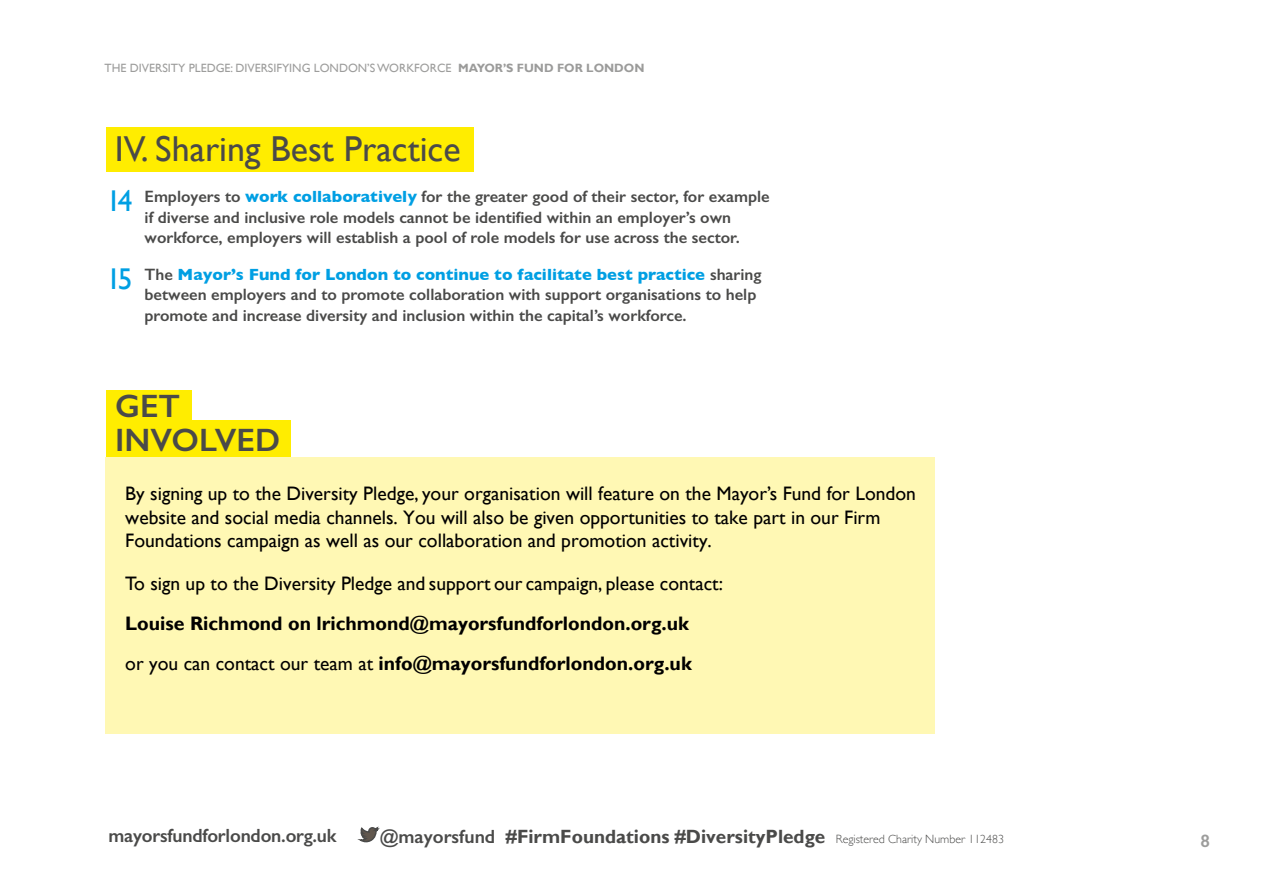
<style>
.page{position:relative;width:1263px;height:893px;background:#fff}
.page>*{position:absolute;margin:0;border:0;box-sizing:border-box;transform-origin:0 0}
.Heading_1_grey{font:36px "Gill Sans";color:#4a4a49}
.Title_box{font:600 32.4px/34.5px "Gill Sans";color:#4a4a49}
.t1{font:19.5px/23.4px "Gill Sans";color:#000}
.t2{font:700 19.5px/40.3px "Gill Sans";color:#000}
.BODY{font:700 19.2px "Gill Sans";color:#4a4a49}
.BODY-2{font:600 19.2px "Gill Sans";letter-spacing:-.01em;color:#4a4a49}
.t3{font:600 18px "Gill Sans";color:#9d9d9c}
.Large_numbers{font:600 16.5px/20.2px "Gill Sans";color:#4a4a49;text-align:center}
.t4{font:12px "Gill Sans";color:#9d9d9c}
.s1{font-weight:700;color:#9b9b9a}
.s2{font-weight:400;font-size:30px;color:#009fe3}
.s3{font-weight:700;color:#009fe3}
.s4{font-weight:400}
.s5{font-weight:600}
.s6{font-weight:300;font-size:12px}
</style>
<div class="page">
<svg style="left:357px;top:826px;width:23px;height:17px"></svg>
<div style="left:106px;top:390px;width:86px;height:36px;background:#ffed00"></div>
<div style="left:106px;top:420px;width:184px;height:37px;background:#ffed00"></div>
<div style="left:106px;top:128px;width:368px;height:44px;background:#ffed00"></div>
<div style="left:106px;top:457px;width:829px;height:277px;background:#fff8b4"></div>
<p class="t4" style="left:105px;top:61px;width:541px">THE DIVERSITY PLEDGE: DIVERSIFYING LONDON’S WORKFORCE <span class="s1">MAYOR’S FUND FOR LONDON</span></p>
<h2 class="Heading_1_grey" style="left:115px;top:128px;width:347px">IV. Sharing Best Practice</h2>
<h2 class="Large_numbers" style="left:106px;top:187px;width:665px"><span class="s2">14</span> Employers to <span class="s3">work collaboratively</span> for the greater good of their sector, for example if diverse and inclusive role models cannot be identified within an employer’s own workforce, employers will establish a pool of role models for use across the sector.</h2>
<h2 class="Large_numbers" style="left:145px;top:264px;width:618px;text-align:left;text-indent:-38px"><span class="s2">15</span> The <span class="s3">Mayor’s Fund for London to continue to facilitate best practice</span> sharing between employers and to promote collaboration with support organisations to help promote and increase diversity and inclusion within the capital’s workforce.</h2>
<p class="Title_box" style="left:115px;top:388px;width:166px">GET<br>INVOLVED</p>
<p class="t1" style="left:125px;top:483px;width:792px">By signing up to the Diversity Pledge, your organisation will feature on the Mayor’s Fund for London website and social media channels. You will also be given opportunities to take part in our Firm<br>Foundations campaign as well as our collaboration and promotion activity.</p>
<p class="t1" style="left:125px;top:572px;width:599px">To sign up to the Diversity Pledge and support our campaign, please contact:</p>
<p class="t2" style="left:125px;top:604px;width:568px">Louise Richmond on lrichmond@mayorsfundforlondon.org.uk <span class="s4">or you can contact our team at</span> info@mayorsfundforlondon.org.uk</p>
<p class="BODY-2" style="left:108px;top:824px;width:230px">mayorsfundforlondon.org.uk</p>
<p class="BODY" style="left:380px;top:825px;width:626px"><span class="s5">@mayorsfund</span> #FirmFoundations #DiversityPledge <span class="s6">Registered Charity Number 112483</span></p>
<p class="t3" style="left:1200px;top:829px;width:11px">8</p>
</div>
